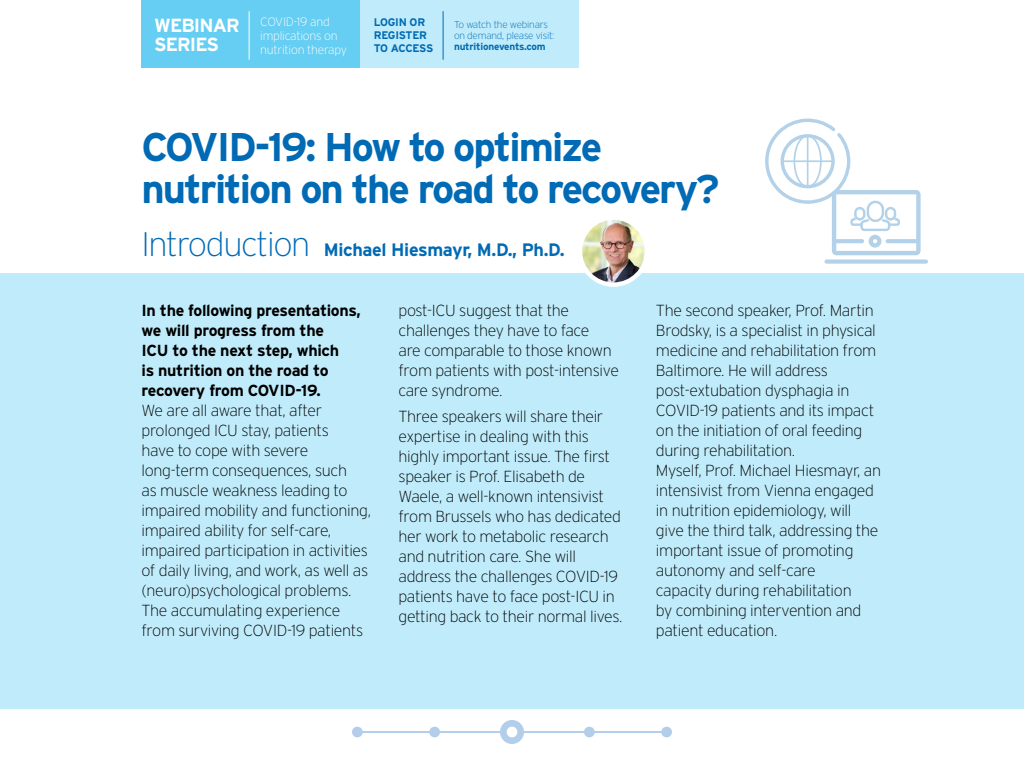
<style>
.page{position:relative;width:1024px;height:768px;background:#fff}
.page>*{position:absolute;margin:0;border:0;box-sizing:border-box;transform-origin:0 0}
.t1{font:700 40px/42px "Interstate";letter-spacing:-.05em;color:#006ab4}
.t2{font:700 19px/19px "Interstate";letter-spacing:-.05em;color:#fff}
.t3{font:700 18px "Interstate";letter-spacing:-.02em;color:#006ab4}
.t4{font:200 16px/20px "Interstate";letter-spacing:-.02em;color:#000}
.t5{font:700 16px/20px "Interstate";letter-spacing:-.02em;color:#000}
.t6{font:200 12.2px/13.9px "Interstate";letter-spacing:-.02em;color:#fff}
.t7{font:700 11px/13.5px "Interstate";letter-spacing:-.02em;color:#006ab4}
.t8{font:200 10px/11px "Interstate";letter-spacing:-.02em;color:#006ab4}
.t9{font:700 10px "Interstate";letter-spacing:-.02em;color:#006ab4}
.s1{font-weight:200;font-size:34px}
</style>
<div class="page">
<hr style="left:357px;top:731px;width:310px;height:2px;background:#b3ceea">
<div style="left:661px;top:727px;width:11px;height:10px;background:#b3ceea;border-radius:50%"></div>
<div style="left:429px;top:727px;width:11px;height:10px;background:#b3ceea;border-radius:50%"></div>
<div style="left:352px;top:727px;width:11px;height:10px;background:#b3ceea;border-radius:50%"></div>
<div style="left:584px;top:727px;width:11px;height:10px;background:#b3ceea;border-radius:50%"></div>
<div style="left:0;top:273px;width:1024px;height:436px;background:#bfebfa"></div>
<div style="left:360px;top:0;width:219px;height:68px;background:#bfebfa"></div>
<div style="left:141px;top:0;width:219px;height:68px;background:#66cef2"></div>
<hr style="left:249px;top:11px;width:1px;height:49px;background:#fff">
<hr style="left:443px;top:11px;width:1px;height:49px;background:#006ab4">
<img style="left:580px;top:218px;width:67px;height:67px;border-radius:34px">
<div style="left:578px;top:215px;width:71px;height:72px;border:4px solid #fff;border-radius:50%"></div>
<div style="left:500px;top:720px;width:24px;height:24px;background:#b3ceea;border-radius:50%"></div>
<div style="left:507px;top:727px;width:10px;height:10px;background:#fff;border-radius:50%"></div>
<div style="left:825px;top:259px;width:103px;height:5px;background:#b3d2e9;border-radius:2px"></div>
<svg style="left:765px;top:118px;width:156px;height:137px"></svg>
<p class="t2" style="left:154px;top:16px;width:87px">WEBINAR<br>SERIES</p>
<p class="t6" style="left:260px;top:14px;width:88px">COVID-19 and implications on nutrition therapy</p>
<p class="t7" style="left:374px;top:15px;width:61px">LOGIN OR<br>REGISTER<br>TO ACCESS</p>
<p class="t8" style="left:454px;top:19px;width:102px">To watch the webinars on demand, please visit:</p>
<p class="t9" style="left:454px;top:41px;width:93px">nutritionevents.com</p>
<h1 class="t1" style="left:141px;top:125px;width:579px">COVID-19: How to optimize nutrition on the road to recovery?</h1>
<p class="t3" style="left:141px;top:238px;width:425px"><span class="s1">Introduction</span> Michael Hiesmayr, M.D., Ph.D.</p>
<p class="t5" style="left:141px;top:300px;width:221px">In the following presentations, we will progress from the<br>ICU to the next step, which<br>is nutrition on the road to recovery from COVID-19.</p>
<p class="t4" style="left:141px;top:400px;width:231px">We are all aware that, after prolonged ICU stay, patients<br>have to cope with severe long-term consequences, such<br>as muscle weakness leading to impaired mobility and functioning, impaired ability for self-care, impaired participation in activities of daily living, and work, as well as (neuro)psychological problems.<br>The accumulating experience from surviving COVID-19 patients</p>
<p class="t4" style="left:398px;top:300px;width:222px">post-ICU suggest that the challenges they have to face<br>are comparable to those known from patients with post-intensive care syndrome.</p>
<p class="t4" style="left:398px;top:406px;width:225px">Three speakers will share their expertise in dealing with this highly important issue. The first speaker is Prof. Elisabeth de<br>Waele, a well-known intensivist from Brussels who has dedicated her work to metabolic research and nutrition care. She will address the challenges COVID-19 patients have to face post-ICU in getting back to their normal lives.</p>
<p class="t4" style="left:656px;top:300px;width:227px">The second speaker, Prof. Martin<br>Brodsky, is a specialist in physical medicine and rehabilitation from<br>Baltimore. He will address post-extubation dysphagia in<br>COVID-19 patients and its impact on the initiation of oral feeding during rehabilitation.<br>Myself, Prof. Michael Hiesmayr, an intensivist from Vienna engaged in nutrition epidemiology, will give the third talk, addressing the important issue of promoting autonomy and self-care<br>capacity during rehabilitation<br>by combining intervention and patient education.</p>
</div>
